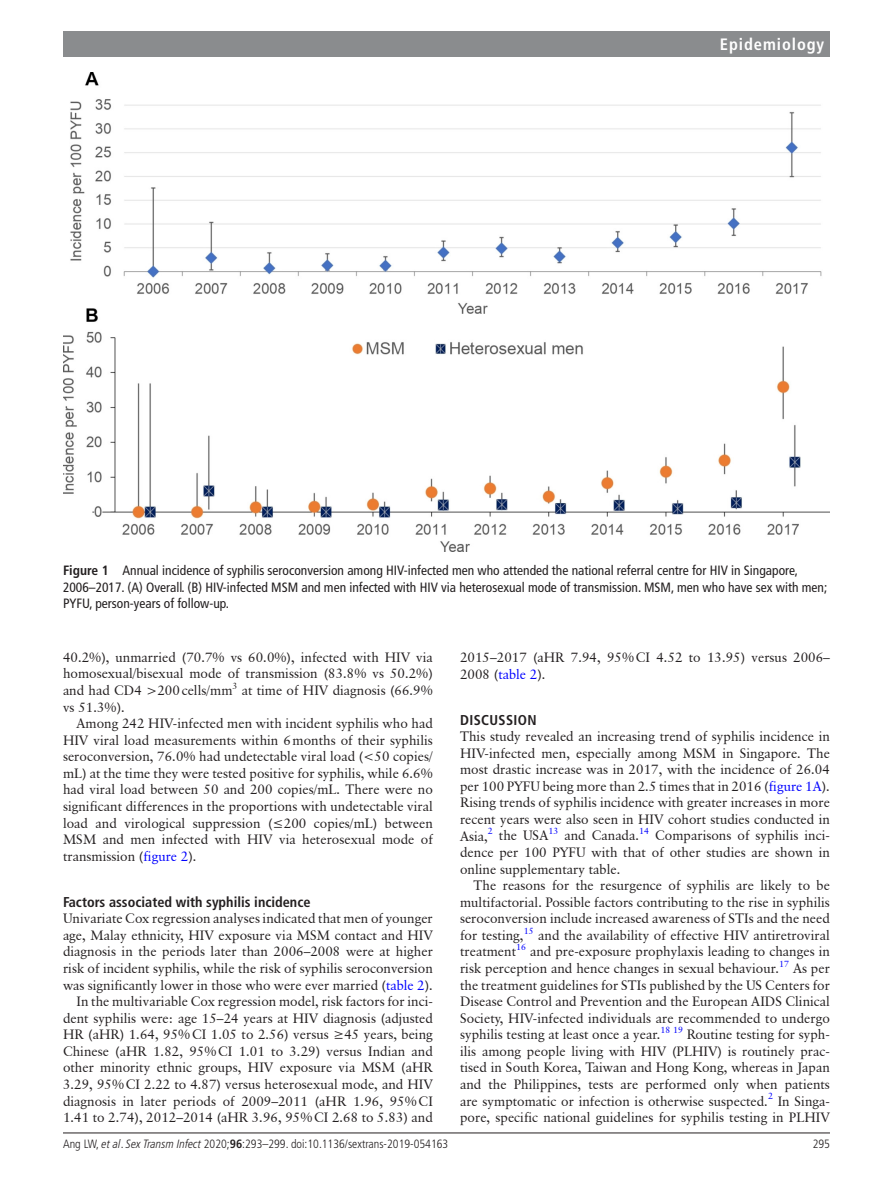
<style>
.page{position:relative;width:893px;height:1191px;background:#fff}
.page>*{position:absolute;margin:0;border:0;box-sizing:border-box;transform-origin:0 0}
.t1{font:700 condensed 16.5px "Frutiger LT Pro";letter-spacing:.055em;color:#fff}
.t2{font:700 condensed 14.25px "Frutiger LT Pro";color:#231f20}
.t3{font:13.5px/16.5px "Classical Garamond BT";color:#231f20;text-align:justify}
.t4{font:condensed 13.5px/16.5px "Frutiger LT Pro";color:#231f20}
.t5{font:300 condensed 12px "Frutiger LT Pro";color:#231f20}
.t6{font:9px "Classical Garamond BT";color:#00f}
.s1{font-weight:700}
.s2{color:#00f}
.s3{font-style:italic}
</style>
<div class="page">
<hr style="left:63px;top:1132px;width:767px;height:1px;background:#231f20">
<div style="left:63px;top:31px;width:767px;height:25px;background:#8a8c8e"></div>
<img style="left:63px;top:72px;width:767px;height:479px">
<p class="t1" style="left:720px;top:34px;width:106px">Epidemiology</p>
<p class="t4" style="left:63px;top:562px;width:766px"><span class="s1">Figure 1</span> Annual incidence of syphilis seroconversion among HIV-infected men who attended the national referral centre for HIV in Singapore,<br>2006–2017. (A) Overall. (B) HIV-infected MSM and men infected with HIV via heterosexual mode of transmission. MSM, men who have sex with men;<br>PYFU, person-years of follow-up.</p>
<p class="t3" style="left:63px;top:649px;width:371px">40.2%), unmarried (70.7% vs 60.0%), infected with HIV via homosexual/bisexual mode of transmission (83.8% vs 50.2%) and had CD4 &gt;200cells/mm<sup>3</sup> at time of HIV diagnosis (66.9% vs 51.3%).</p>
<p class="t3" style="left:63px;top:715px;width:371px;text-indent:14px">Among 242 HIV-infected men with incident syphilis who had HIV viral load measurements within 6months of their syphilis seroconversion, 76.0% had undetectable viral load (&lt;50 copies/ mL) at the time they were tested positive for syphilis, while 6.6% had viral load between 50 and 200 copies/mL. There were no significant differences in the proportions with undetectable viral load and virological suppression (≤200 copies/mL) between MSM and men infected with HIV via heterosexual mode of transmission (<span class="s2">figure 2</span>).</p>
<p class="t2" style="left:63px;top:893px;width:249px">Factors associated with syphilis incidence</p>
<p class="t3" style="left:63px;top:910px;width:371px;text-align:right">Univariate Cox regression analyses indicated that men of younger age, Malay ethnicity, HIV exposure via MSM contact and HIV diagnosis in the periods later than 2006–2008 were at higher risk of incident syphilis, while the risk of syphilis seroconversion was significantly lower in those who were ever married (<span class="s2">table 2</span>).<br>In the multivariable Cox regression model, risk factors for inci&shy;dent syphilis were: age 15–24 years at HIV diagnosis (adjusted HR (aHR) 1.64, 95%CI 1.05 to 2.56) versus ≥45 years, being Chinese (aHR 1.82, 95%CI 1.01 to 3.29) versus Indian and other minority ethnic groups, HIV exposure via MSM (aHR 3.29, 95%CI 2.22 to 4.87) versus heterosexual mode, and HIV diagnosis in later periods of 2009–2011 (aHR 1.96, 95%CI 1.41 to 2.74), 2012–2014 (aHR 3.96, 95%CI 2.68 to 5.83) and</p>
<p class="t3" style="left:460px;top:649px;width:371px">2015–2017 (aHR 7.94, 95%CI 4.52 to 13.95) versus 2006–<br>2008 (<span class="s2">table 2</span>).</p>
<p class="t2" style="left:460px;top:711px;width:78px">Discussion</p>
<p class="t3" style="left:460px;top:728px;width:371px">This study revealed an increasing trend of syphilis incidence in HIV-infected men, especially among MSM in Singapore. The most drastic increase was in 2017, with the incidence of 26.04 per 100 PYFU being more than 2.5 times that in 2016 (<span class="s2">figure 1A</span>).<br>Rising trends of syphilis incidence with greater increases in more recent years were also seen in HIV cohort studies conducted in Asia,<sup>2</sup> the USA<sup>13</sup> and Canada.<sup>14</sup> Comparisons of syphilis inci&shy;dence per 100 PYFU with that of other studies are shown in online supplementary table.</p>
<p class="t3" style="left:460px;top:877px;width:371px;text-indent:14px">The reasons for the resurgence of syphilis are likely to be multifactorial. Possible factors contributing to the rise in syphilis seroconversion include increased awareness of STIs and the need for testing,</p>
<p class="t6" style="left:524px;top:925px;width:11px">15</p>
<p class="t3" style="left:538px;top:926px;width:293px">and the availability of effective HIV antiretroviral</p>
<p class="t6" style="left:516px;top:941px;width:11px">16</p>
<p class="t3" style="left:460px;top:943px;width:371px;text-indent:70px">and pre-exposure prophylaxis leading to changes in risk perception and hence changes in sexual behaviour.</p>
<p class="t3" style="left:460px;top:943px;width:58px">treatment</p>
<p class="t6" style="left:779px;top:958px;width:11px">17</p>
<p class="t3" style="left:460px;top:960px;width:371px;text-indent:333px">As per the treatment guidelines for STIs published by the US Centers for Disease Control and Prevention and the European AIDS Clinical Society, HIV-infected individuals are recommended to undergo syphilis testing at least once a year.<sup>18</sup> <sup>19</sup> Routine testing for syph&shy;ilis among people living with HIV (PLHIV) is routinely prac&shy;tised in South Korea, Taiwan and Hong Kong, whereas in Japan and the Philippines, tests are performed only when patients are symptomatic or infection is otherwise suspected.<sup>2</sup> In Singa&shy;pore, specific national guidelines for syphilis testing in PLHIV</p>
<p class="t5" style="left:63px;top:1136px;width:387px">Ang LW, <span class="s3">et al</span>. <span class="s3">Sex Transm Infect</span> 2020;<span class="s1">96</span>:293–299. doi:10.1136/sextrans-2019-054163</p>
<p class="t5" style="left:813px;top:1136px;width:19px">295</p>
</div>
